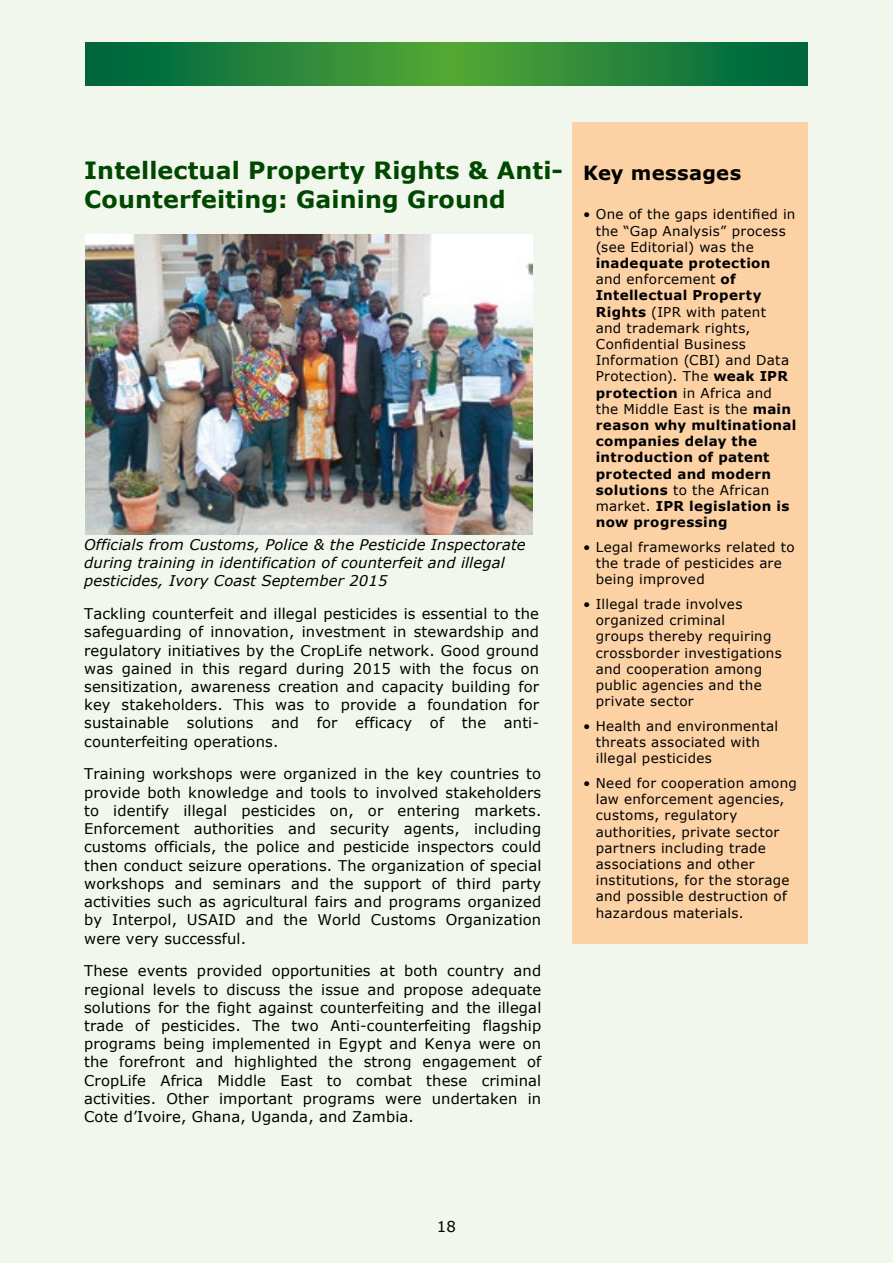
<style>
.page{position:relative;width:893px;height:1263px;background:#f2f7ed}
.page>*{position:absolute;margin:0;border:0;box-sizing:border-box;transform-origin:0 0}
.t1{font:700 23.7px/29.1px "Verdana";letter-spacing:.005em;color:#004800}
.t2{font:700 19.5px "Verdana";letter-spacing:.01em;color:#000}
.t3{font:15px "Verdana";color:#000}
.t4{font:14.7px/18.3px "Verdana";letter-spacing:.01em;color:#000;text-align:justify}
.t5{font:italic 14.7px/18.1px "Verdana";letter-spacing:.01em;color:#000}
.t6{font:13.5px/16.2px "Verdana";letter-spacing:.025em;color:#000}
.t7{font:700 13.5px/16.2px "Verdana";letter-spacing:.025em;color:#000}
.s1{font-weight:400}
</style>
<div class="page">
<svg style="left:85px;top:43px;width:723px;height:42px;background:#25843a"></svg>
<div style="left:573px;top:122px;width:235px;height:822px;background:#fcd2a5"></div>
<img style="left:85px;top:234px;width:448px;height:301px">
<h1 class="t1" style="left:84px;top:155px;width:480px">Intellectual Property Rights &amp; Anti-<br>Counterfeiting: Gaining Ground</h1>
<p class="t5" style="left:84px;top:535px;width:443px">Officials from Customs, Police &amp; the Pesticide Inspectorate during training in identification of counterfeit and illegal pesticides, Ivory Coast September 2015</p>
<p class="t4" style="left:84px;top:604px;width:456px">Tackling counterfeit and illegal pesticides is essential to the safeguarding of innovation, investment in stewardship and regulatory initiatives by the CropLife network. Good ground was gained in this regard during 2015 with the focus on sensitization, awareness creation and capacity building for key stakeholders. This was to provide a foundation for sustainable solutions and for efficacy of the anti&shy;counterfeiting operations.</p>
<p class="t4" style="left:84px;top:764px;width:459px">Training workshops were organized in the key countries to provide both knowledge and tools to involved stakeholders to identify illegal pesticides on, or entering markets.<br>Enforcement authorities and security agents, including customs officials, the police and pesticide inspectors could then conduct seizure operations. The organization of special workshops and seminars and the support of third party activities such as agricultural fairs and programs organized by Interpol, USAID and the World Customs Organization were very successful.</p>
<p class="t4" style="left:84px;top:961px;width:459px">These events provided opportunities at both country and regional levels to discuss the issue and propose adequate solutions for the fight against counterfeiting and the illegal trade of pesticides. The two Anti-counterfeiting flagship programs being implemented in Egypt and Kenya were on the forefront and highlighted the strong engagement of CropLife Africa Middle East to combat these criminal activities. Other important programs were undertaken in Cote d’Ivoire, Ghana, Uganda, and Zambia.</p>
<h2 class="t2" style="left:583px;top:160px;width:159px">Key messages</h2>
<p class="t6" style="left:596px;top:206px;width:201px;text-indent:-13px">• One of the gaps identified in the “Gap Analysis” process (see Editorial) was the</p>
<p class="t7" style="left:596px;top:254px;width:202px">inadequate protection <span class="s1">and enforcement</span> of<br>Intellectual Property<br>Rights <span class="s1">(IPR with patent<br>and trademark rights,<br>Confidential Business<br>Information (CBI) and Data<br>Protection). The</span> weak IPR protection <span class="s1">in Africa and the Middle East is the</span> main reason why multinational companies delay the introduction of patent protected and modern solutions <span class="s1">to the African market.</span> IPR legislation is now progressing</p>
<p class="t6" style="left:596px;top:538px;width:200px;text-indent:-13px">• Legal frameworks related to the trade of pesticides are being improved</p>
<p class="t6" style="left:596px;top:595px;width:187px;text-indent:-13px">• Illegal trade involves organized criminal<br>groups thereby requiring crossborder investigations and cooperation among public agencies and the private sector</p>
<p class="t6" style="left:596px;top:717px;width:184px;text-indent:-13px">• Health and environmental threats associated with illegal pesticides</p>
<p class="t6" style="left:596px;top:774px;width:203px;text-indent:-13px">• Need for cooperation among law enforcement agencies, customs, regulatory authorities, private sector partners including trade associations and other institutions, for the storage and possible destruction of hazardous materials.</p>
<p class="t3" style="left:437px;top:1217px;width:21px">18</p>
</div>
